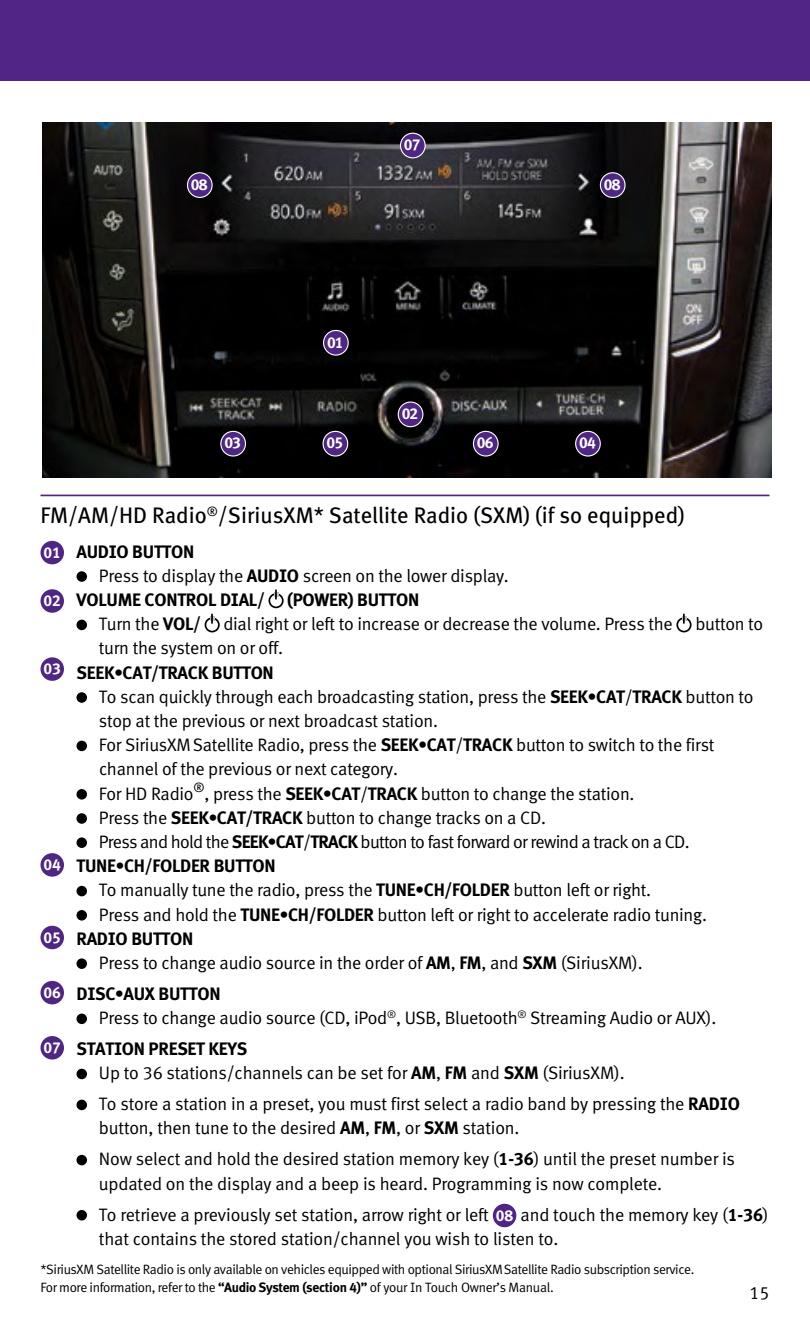
<style>
.page{position:relative;width:810px;height:1337px;background:#fff}
.page>*{position:absolute;margin:0;border:0;box-sizing:border-box;transform-origin:0 0}
.t1{font:22.5px "Infiniti Meta";color:#000}
.t2{font:18px/24.3px "Infiniti Meta Normal";letter-spacing:-.015em;color:#000}
.t3{font:700 18px "Infiniti Meta";letter-spacing:-.015em;color:#000}
.t4{font:700 15.75px "Infiniti Meta";letter-spacing:-.06em;color:#fff}
.t5{font:13.5px/18px "Infiniti Meta Normal";letter-spacing:-.03em;color:#000}
.s1{font-size:15.75px;color:#fff}
.s2{font-family:"Infiniti Meta";font-weight:700}
.s3{font-family:"Infiniti Meta";font-weight:700;font-size:15.75px;color:#fff}
</style>
<div class="page">
<div style="left:0;top:0;width:810px;height:81px;background:#4f2683"></div>
<img style="left:43px;top:123px;width:729px;height:355px">
<hr style="left:40px;top:494px;width:730px;height:2px;background:#4f2683">
<div style="left:41px;top:541px;width:23px;height:23px;background:#4f2683;border-radius:50%"></div>
<div style="left:76px;top:571px;width:11px;height:11px;background:#000;border-radius:50%"></div>
<div style="left:41px;top:589px;width:23px;height:24px;background:#4f2683;border-radius:50%"></div>
<div style="left:269px;top:593px;width:15px;height:15px;border:2px solid #000;border-radius:50%"></div>
<svg style="left:274px;top:589px;width:4px;height:10px"></svg>
<div style="left:76px;top:619px;width:11px;height:11px;background:#000;border-radius:50%"></div>
<div style="left:205px;top:617px;width:15px;height:15px;border:2px solid #000;border-radius:50%"></div>
<svg style="left:210px;top:614px;width:4px;height:9px"></svg>
<div style="left:676px;top:617px;width:16px;height:15px;border:2px solid #000;border-radius:50%"></div>
<svg style="left:682px;top:614px;width:4px;height:9px"></svg>
<div style="left:41px;top:657px;width:23px;height:24px;background:#4f2683;border-radius:50%"></div>
<div style="left:76px;top:692px;width:11px;height:11px;background:#000;border-radius:50%"></div>
<div style="left:76px;top:740px;width:11px;height:11px;background:#000;border-radius:50%"></div>
<div style="left:76px;top:789px;width:11px;height:10px;background:#000;border-radius:50%"></div>
<div style="left:76px;top:813px;width:11px;height:10px;background:#000;border-radius:50%"></div>
<div style="left:76px;top:837px;width:11px;height:11px;background:#000;border-radius:50%"></div>
<div style="left:41px;top:853px;width:23px;height:23px;background:#4f2683;border-radius:50%"></div>
<div style="left:76px;top:886px;width:11px;height:10px;background:#000;border-radius:50%"></div>
<div style="left:76px;top:910px;width:11px;height:10px;background:#000;border-radius:50%"></div>
<div style="left:41px;top:925px;width:23px;height:24px;background:#4f2683;border-radius:50%"></div>
<div style="left:76px;top:958px;width:11px;height:11px;background:#000;border-radius:50%"></div>
<div style="left:41px;top:981px;width:23px;height:23px;background:#4f2683;border-radius:50%"></div>
<div style="left:76px;top:1013px;width:11px;height:11px;background:#000;border-radius:50%"></div>
<div style="left:41px;top:1036px;width:23px;height:23px;background:#4f2683;border-radius:50%"></div>
<div style="left:76px;top:1068px;width:11px;height:11px;background:#000;border-radius:50%"></div>
<div style="left:76px;top:1099px;width:11px;height:11px;background:#000;border-radius:50%"></div>
<div style="left:76px;top:1154px;width:11px;height:11px;background:#000;border-radius:50%"></div>
<div style="left:76px;top:1210px;width:11px;height:10px;background:#000;border-radius:50%"></div>
<div style="left:493px;top:1203px;width:23px;height:24px;background:#4f2683;border-radius:50%"></div>
<div style="left:324px;top:330px;width:24px;height:25px;background:#4f2683;border-radius:50%"></div>
<div style="left:323px;top:330px;width:26px;height:26px;border:1px solid #fff;border-radius:50%"></div>
<div style="left:398px;top:402px;width:25px;height:25px;background:#4f2683;border-radius:50%"></div>
<div style="left:398px;top:401px;width:25px;height:26px;border:1px solid #fff;border-radius:50%"></div>
<div style="left:401px;top:133px;width:24px;height:25px;background:#4f2683;border-radius:50%"></div>
<div style="left:400px;top:133px;width:26px;height:25px;border:1px solid #fff;border-radius:50%"></div>
<div style="left:221px;top:431px;width:24px;height:25px;background:#4f2683;border-radius:50%"></div>
<div style="left:220px;top:431px;width:26px;height:25px;border:1px solid #fff;border-radius:50%"></div>
<div style="left:187px;top:173px;width:25px;height:24px;background:#4f2683;border-radius:50%"></div>
<div style="left:187px;top:172px;width:26px;height:26px;border:1px solid #fff;border-radius:50%"></div>
<div style="left:323px;top:431px;width:25px;height:25px;background:#4f2683;border-radius:50%"></div>
<div style="left:323px;top:431px;width:25px;height:25px;border:1px solid #fff;border-radius:50%"></div>
<div style="left:473px;top:431px;width:25px;height:25px;background:#4f2683;border-radius:50%"></div>
<div style="left:473px;top:431px;width:26px;height:25px;border:1px solid #fff;border-radius:50%"></div>
<div style="left:576px;top:431px;width:24px;height:25px;background:#4f2683;border-radius:50%"></div>
<div style="left:575px;top:431px;width:26px;height:25px;border:1px solid #fff;border-radius:50%"></div>
<div style="left:600px;top:173px;width:25px;height:24px;background:#4f2683;border-radius:50%"></div>
<div style="left:600px;top:172px;width:26px;height:26px;border:1px solid #fff;border-radius:50%"></div>
<p class="t4" style="left:191px;top:175px;width:18px">08</p>
<p class="t4" style="left:224px;top:433px;width:18px">03</p>
<p class="t4" style="left:404px;top:135px;width:18px">07</p>
<p class="t4" style="left:604px;top:175px;width:18px">08</p>
<p class="t4" style="left:327px;top:333px;width:18px">01</p>
<p class="t4" style="left:402px;top:404px;width:18px">02</p>
<p class="t4" style="left:327px;top:433px;width:18px">05</p>
<p class="t4" style="left:477px;top:433px;width:18px">06</p>
<p class="t4" style="left:579px;top:433px;width:18px">04</p>
<p class="t1" style="left:40px;top:502px;width:646px">FM/AM/HD Radio<sup>®</sup>/SiriusXM* Satellite Radio (SXM) (if so equipped)</p>
<p class="t3" style="left:44px;top:540px;width:152px"><span class="s1">01</span> AUDIO BUTTON</p>
<p class="t2" style="left:99px;top:563px;width:411px">Press to display the <span class="s2">AUDIO</span> screen on the lower display.</p>
<p class="t3" style="left:44px;top:589px;width:377px"><span class="s1">02</span> VOLUME CONTROL DIAL/ (POWER) BUTTON</p>
<p class="t2" style="left:99px;top:611px;width:575px">Turn the <span class="s2">VOL/</span> dial right or left to increase or decrease the volume. Press the</p>
<p class="t2" style="left:695px;top:611px;width:69px">button to</p>
<p class="t2" style="left:99px;top:636px;width:185px">turn the system on or off.</p>
<p class="t3" style="left:44px;top:661px;width:232px"><sup>03</sup> SEEK•CAT/TRACK BUTTON</p>
<p class="t2" style="left:99px;top:684px;width:656px">To scan quickly through each broadcasting station, press the <span class="s2">SEEK•CAT</span>/<span class="s2">TRACK</span> button to stop at the previous or next broadcast station.<br>For SiriusXMSatellite Radio, press the <span class="s2">SEEK•CAT</span>/<span class="s2">TRACK</span> button to switch to the first channel of the previous or next category.<br>For HD Radio<sup>®</sup>, press the <span class="s2">SEEK•CAT</span>/<span class="s2">TRACK</span> button to change the station.<br>Press the <span class="s2">SEEK•CAT/TRACK</span> button to change tracks on a CD.<br>Press and hold the <span class="s2">SEEK•CAT</span>/<span class="s2">TRACK</span> button to fast forward or rewind a track on a CD.</p>
<p class="t3" style="left:44px;top:855px;width:234px"><span class="s1">04</span> TUNE•CH/FOLDER BUTTON</p>
<p class="t2" style="left:99px;top:877px;width:609px">To manually tune the radio, press the <span class="s2">TUNE•CH/FOLDER</span> button left or right.<br>Press and hold the <span class="s2">TUNE•CH/FOLDER</span> button left or right to accelerate radio tuning.</p>
<p class="t3" style="left:44px;top:927px;width:151px"><span class="s1">05</span> RADIO BUTTON</p>
<p class="t2" style="left:99px;top:950px;width:545px">Press to change audio source in the order of <span class="s2">AM</span>, <span class="s2">FM</span>, and <span class="s2">SXM</span> (SiriusXM).</p>
<p class="t3" style="left:44px;top:983px;width:178px"><span class="s1">06</span> DISC•AUX BUTTON</p>
<p class="t2" style="left:99px;top:1005px;width:619px">Press to change audio source (CD, iPod<sup>®</sup>, USB, Bluetooth<sup>®</sup> Streaming Audio or AUX).</p>
<p class="t3" style="left:44px;top:1038px;width:205px"><span class="s1">07</span> STATION PRESET KEYS</p>
<p class="t2" style="left:99px;top:1057px;width:642px;line-height:31.1px">Up to 36 stations/channels can be set for <span class="s2">AM</span>, <span class="s2">FM</span> and <span class="s2">SXM</span> (SiriusXM).<br>To store a station in a preset, you must first select a radio band by pressing the <span class="s2">RADIO</span></p>
<p class="t2" style="left:99px;top:1112px;width:638px;line-height:31.1px">button, then tune to the desired <span class="s2">AM</span>, <span class="s2">FM</span>, or <span class="s2">SXM</span> station.<br>Now select and hold the desired station memory key (<span class="s2">1-36</span>) until the preset number is</p>
<p class="t2" style="left:99px;top:1167px;width:671px;line-height:31.1px">updated on the display and a beep is heard. Programming is now complete.<br>To retrieve a previously set station, arrow right or left <span class="s3">08</span> and touch the memory key (<span class="s2">1-36</span>)</p>
<p class="t2" style="left:99px;top:1226px;width:461px">that contains the stored station/channel you wish to listen to.</p>
<p class="t5" style="left:40px;top:1260px;width:655px">*SiriusXM Satellite Radio is only available on vehicles equipped with optional SiriusXMSatellite Radio subscription service.<br>For more information, refer to the <span class="s2">“Audio System (section 4)”</span> of your In Touch Owner’s Manual.</p>
<p class="t2" style="left:750px;top:1280px;width:21px">15</p>
</div>
